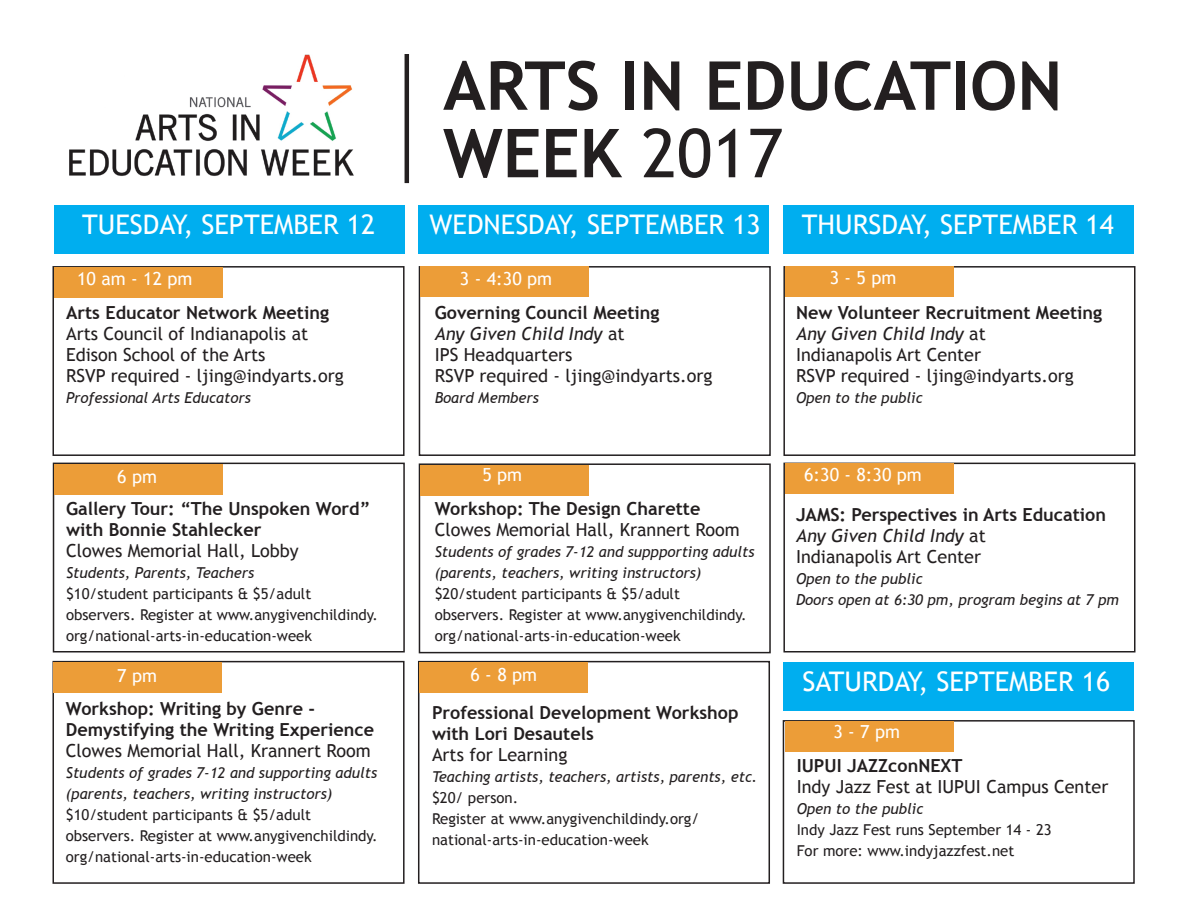
<style>
.page{position:relative;width:1188px;height:918px;background:#fff}
.page>*{position:absolute;margin:0;border:0;box-sizing:border-box;transform-origin:0 0}
.t1{font:700 67.5px/67.5px "Trebuchet MS";color:#231f20}
.t2{font:27px "Trebuchet MS";color:#fff}
.t3{font:18px/21px "Trebuchet MS";color:#231f20}
.t4{font:700 18px/21px "Trebuchet MS";color:#231f20}
.t5{font:18px "Trebuchet MS";color:#fff}
.t6{font:15px/21px "Trebuchet MS";color:#231f20}
.t7{font:italic 15px/21px "Trebuchet MS";color:#231f20}
.s1{font-weight:400}
.s2{font-weight:700}
.s3{font-style:italic}
.s4{font-weight:400;font-style:italic}
</style>
<div class="page">
<img style="left:69px;top:54px;width:285px;height:122px">
<hr style="left:405px;top:54px;width:4px;height:129px;background:#231f20">
<div style="left:54px;top:205px;width:351px;height:49px;background:#00aeef"></div>
<div style="left:783px;top:205px;width:351px;height:49px;background:#00aeef"></div>
<div style="left:419px;top:205px;width:350px;height:49px;background:#00aeef"></div>
<div style="left:52px;top:266px;width:353px;height:190px;border:2px solid #231f20"></div>
<div style="left:53px;top:463px;width:352px;height:189px;border:2px solid #231f20"></div>
<div style="left:52px;top:661px;width:353px;height:223px;border:2px solid #231f20"></div>
<div style="left:54px;top:268px;width:169px;height:30px;background:#ec9d38"></div>
<div style="left:54px;top:464px;width:169px;height:31px;background:#ec9d38"></div>
<div style="left:53px;top:662px;width:169px;height:31px;background:#ec9d38"></div>
<div style="left:419px;top:266px;width:352px;height:190px;border:2px solid #231f20"></div>
<div style="left:419px;top:463px;width:352px;height:190px;border:2px solid #231f20"></div>
<div style="left:418px;top:661px;width:352px;height:223px;border:2px solid #231f20"></div>
<div style="left:783px;top:266px;width:353px;height:190px;border:2px solid #231f20"></div>
<div style="left:783px;top:463px;width:353px;height:189px;border:2px solid #231f20"></div>
<div style="left:420px;top:267px;width:169px;height:30px;background:#ec9d38"></div>
<div style="left:420px;top:465px;width:169px;height:31px;background:#ec9d38"></div>
<div style="left:419px;top:662px;width:169px;height:31px;background:#ec9d38"></div>
<div style="left:785px;top:267px;width:169px;height:30px;background:#ec9d38"></div>
<div style="left:785px;top:463px;width:169px;height:31px;background:#ec9d38"></div>
<div style="left:783px;top:662px;width:351px;height:49px;background:#00aeef"></div>
<div style="left:783px;top:720px;width:352px;height:164px;border:2px solid #231f20"></div>
<div style="left:785px;top:722px;width:169px;height:30px;background:#ec9d38"></div>
<h1 class="t1" style="left:443px;top:52px;width:621px">ARTS IN EDUCATION<br>WEEK <span class="s1">2017</span></h1>
<h2 class="t2" style="left:82px;top:209px;width:295px">TUESDAY, SEPTEMBER 12</h2>
<h2 class="t2" style="left:430px;top:209px;width:333px">WEDNESDAY, SEPTEMBER 13</h2>
<h2 class="t2" style="left:802px;top:209px;width:313px">THURSDAY, SEPTEMBER 14</h2>
<p class="t5" style="left:77px;top:268px;width:117px">10 am - 12 pm</p>
<p class="t5" style="left:830px;top:267px;width:68px">3 - 5 pm</p>
<p class="t5" style="left:460px;top:268px;width:94px">3 - 4:30 pm</p>
<p class="t4" style="left:66px;top:302px;width:264px">Arts Educator Network Meeting</p>
<p class="t3" style="left:66px;top:323px;width:279px">Arts Council of Indianapolis at<br>Edison School of the Arts<br>RSVP required - ljing@indyarts.org</p>
<p class="t7" style="left:66px;top:387px;width:186px">Professional Arts Educators</p>
<p class="t5" style="left:117px;top:466px;width:41px">6 pm</p>
<p class="t4" style="left:66px;top:498px;width:306px">Gallery Tour: “The Unspoken Word” with Bonnie Stahlecker</p>
<p class="t3" style="left:66px;top:541px;width:234px">Clowes Memorial Hall, Lobby</p>
<p class="t7" style="left:66px;top:562px;width:190px">Students, Parents, Teachers</p>
<p class="t6" style="left:66px;top:584px;width:313px">$10/student participants &amp; $5/adult observers. Register at www.anygivenchildindy. org/national-arts-in-education-week</p>
<p class="t5" style="left:117px;top:665px;width:41px">7 pm</p>
<p class="t4" style="left:66px;top:698px;width:310px">Workshop: Writing by Genre -<br>Demystifying the Writing Experience</p>
<p class="t3" style="left:66px;top:741px;width:306px">Clowes Memorial Hall, Krannert Room</p>
<p class="t7" style="left:66px;top:763px;width:313px">Students of grades 7-12 and supporting adults (parents, teachers, writing instructors)</p>
<p class="t6" style="left:66px;top:805px;width:313px">$10/student participants &amp; $5/adult observers. Register at www.anygivenchildindy. org/national-arts-in-education-week</p>
<p class="t3" style="left:435px;top:302px;width:279px"><span class="s2">Governing Council Meeting<br></span><span class="s3">Any Given Child Indy</span> at<br>IPS Headquarters<br>RSVP required - ljing@indyarts.org</p>
<p class="t7" style="left:435px;top:387px;width:106px">Board Members</p>
<p class="t5" style="left:482px;top:464px;width:41px">5 pm</p>
<p class="t4" style="left:435px;top:498px;width:267px">Workshop: The Design Charette</p>
<p class="t3" style="left:435px;top:520px;width:306px">Clowes Memorial Hall, Krannert Room</p>
<p class="t7" style="left:435px;top:541px;width:321px">Students of grades 7-12 and suppporting adults (parents, teachers, writing instructors)</p>
<p class="t6" style="left:435px;top:584px;width:313px">$20/student participants &amp; $5/adult observers. Register at www.anygivenchildindy. org/national-arts-in-education-week</p>
<p class="t5" style="left:470px;top:664px;width:68px">6 - 8 pm</p>
<p class="t4" style="left:432px;top:702px;width:308px">Professional Development Workshop with Lori Desautels</p>
<p class="t3" style="left:432px;top:744px;width:137px">Arts for Learning</p>
<p class="t7" style="left:432px;top:766px;width:327px">Teaching artists, teachers, artists, parents, etc.</p>
<p class="t6" style="left:432px;top:787px;width:269px">$20/ person.<br>Register at www.anygivenchildindy.org/ national-arts-in-education-week</p>
<p class="t3" style="left:796px;top:302px;width:308px"><span class="s2">New Volunteer Recruitment Meeting<br></span><span class="s3">Any Given Child Indy</span> at<br>Indianapolis Art Center<br>RSVP required - ljing@indyarts.org</p>
<p class="t7" style="left:796px;top:387px;width:128px">Open to the public</p>
<p class="t5" style="left:804px;top:464px;width:119px">6:30 - 8:30 pm</p>
<p class="t4" style="left:796px;top:504px;width:311px">JAMS: Perspectives in Arts Education<br><span class="s4">Any Given Child Indy</span> <span class="s1">at<br>Indianapolis Art Center</span></p>
<p class="t7" style="left:796px;top:568px;width:324px">Open to the public<br>Doors open at 6:30 pm, program begins at 7 pm</p>
<h2 class="t2" style="left:803px;top:666px;width:309px">SATURDAY, SEPTEMBER 16</h2>
<p class="t5" style="left:833px;top:721px;width:68px">3 - 7 pm</p>
<p class="t4" style="left:797px;top:755px;width:167px">IUPUI JAZZconNEXT</p>
<p class="t3" style="left:797px;top:776px;width:313px">Indy Jazz Fest at IUPUI Campus Center</p>
<p class="t7" style="left:797px;top:798px;width:128px">Open to the public</p>
<p class="t6" style="left:797px;top:820px;width:256px">Indy Jazz Fest runs September 14 - 23<br>For more: www.indyjazzfest.net</p>
</div>
